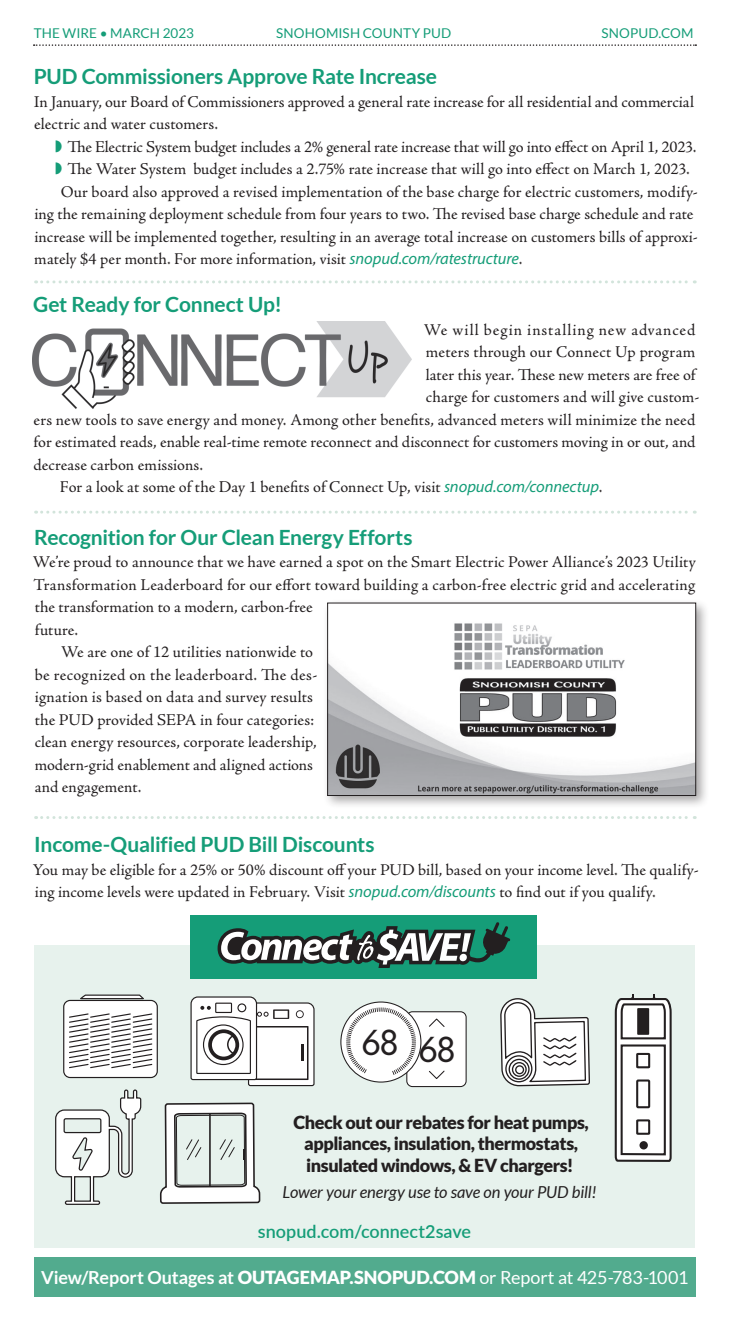
<style>
.page{position:relative;width:729px;height:1323px;background:#fff}
.page>*{position:absolute;margin:0;border:0;box-sizing:border-box;transform-origin:0 0}
.t1{font:37.65px "Hypatia Sans Pro";color:#231f20}
.t2{font:700 21px "Lato";letter-spacing:-.01em;color:#159d78}
.t3{font:900 18px/21.6px "Lato";letter-spacing:-.025em;color:#231f20;text-align:center}
.t4{font:18px "Lato";letter-spacing:-.01em;color:#fff}
.t5{font:600 18px "Lato";color:#159d78}
.t6{font:16.5px/22.5px "Adobe Jenson Pro";letter-spacing:.005em;color:#231f20}
.t7{font:italic 16.5px "Lato";letter-spacing:-.005em;color:#231f20}
.t8{font:16.5px "Adobe Jenson Pro";letter-spacing:.06em;color:#231f20}
.t9{font:13.5px "Lato";letter-spacing:.01em;color:#159d78}
.s1{font-family:"Myriad Pro";font-style:italic;color:#159d78}
.s2{font-weight:700}
.s3{font-weight:900}
</style>
<div class="page">
<svg style="left:34px;top:44px;width:662px;height:2px"></svg>
<div style="left:34px;top:1258px;width:661px;height:39px;background:#52ab8e"></div>
<svg style="left:36px;top:280px;width:659px;height:3px"></svg>
<div style="left:34px;top:945px;width:661px;height:303px;background:#e7f2ed"></div>
<svg style="left:614px;top:995px;width:58px;height:167px;background:#c4c3c3"></svg>
<div style="left:640px;top:1141px;width:8px;height:8px;background:#231f20;border-radius:50%"></div>
<div style="left:64px;top:1000px;width:93px;height:78px;background:#fff;border-radius:6px"></div>
<div style="left:63px;top:1000px;width:95px;height:78px;border:1px solid #231f20;border-radius:6px"></div>
<svg style="left:80px;top:994px;width:66px;height:6px"></svg>
<svg style="left:69px;top:1013px;width:84px;height:56px"></svg>
<svg style="left:500px;top:998px;width:90px;height:88px"></svg>
<svg style="left:506px;top:1056px;width:26px;height:26px"></svg>
<div style="left:505px;top:1055px;width:28px;height:28px;border:1px solid #231f20;border-radius:50%"></div>
<svg style="left:509px;top:1059px;width:20px;height:20px"></svg>
<div style="left:508px;top:1059px;width:22px;height:21px;border:1px solid #231f20;border-radius:50%"></div>
<svg style="left:512px;top:1063px;width:14px;height:13px"></svg>
<div style="left:512px;top:1062px;width:15px;height:15px;border:1px solid #231f20;border-radius:50%"></div>
<div style="left:516px;top:1066px;width:8px;height:8px;background:#fff;border-radius:50%"></div>
<div style="left:515px;top:1065px;width:9px;height:9px;border:1px solid #231f20;border-radius:50%"></div>
<div style="left:407px;top:1012px;width:59px;height:75px;background:#fff;border-radius:6px"></div>
<div style="left:406px;top:1011px;width:61px;height:76px;border:1px solid #231f20;border-radius:6px"></div>
<svg style="left:429px;top:1018px;width:16px;height:9px"></svg>
<svg style="left:429px;top:1070px;width:16px;height:9px"></svg>
<svg style="left:341px;top:1002px;width:80px;height:80px"></svg>
<div style="left:340px;top:1002px;width:81px;height:81px;border:1px solid #231f20;border-radius:50%"></div>
<svg style="left:346px;top:1007px;width:70px;height:68px;background:#eaeaea"></svg>
<svg style="left:190px;top:996px;width:125px;height:91px;background:#d9dad9"></svg>
<div style="left:216px;top:1003px;width:16px;height:9px;background:#fff"></div>
<div style="left:215px;top:1003px;width:17px;height:10px;border:1px solid #231f20"></div>
<svg style="left:159px;top:1102px;width:102px;height:102px"></svg>
<svg style="left:55px;top:1089px;width:87px;height:116px"></svg>
<div style="left:190px;top:915px;width:347px;height:64px;background:#159d78"></div>
<svg style="left:218px;top:922px;width:292px;height:46px"></svg>
<div style="left:460px;top:954px;width:7px;height:7px;background:#fff;border-radius:50%"></div>
<svg style="left:36px;top:511px;width:659px;height:3px"></svg>
<div style="left:323px;top:598px;width:387px;height:212px;background:#231f20;opacity:.4"></div>
<img style="left:329px;top:605px;width:365px;height:189px">
<div style="left:327px;top:603px;width:369px;height:193px;border:1px solid #231f20"></div>
<svg style="left:36px;top:816px;width:659px;height:3px"></svg>
<img style="left:33px;top:321px;width:379px;height:88px">
<p class="t9" style="left:34px;top:25px;width:162px">THE WIRE • MARCH 2023</p>
<p class="t9" style="left:276px;top:25px;width:177px">SNOHOMISH COUNTY PUD</p>
<p class="t9" style="left:601px;top:25px;width:94px">SNOPUD.COM</p>
<p class="t2" style="left:34px;top:65px;width:405px">PUD Commissioners Approve Rate Increase</p>
<p class="t6" style="left:34px;top:91px;width:662px">In January, our Board of Commissioners approved a general rate increase for all residential and commercial electric and water customers.</p>
<p class="t6" style="left:67px;top:136px;width:631px">The Electric System budget includes a 2% general rate increase that will go into effect on April 1, 2023.</p>
<p class="t6" style="left:67px;top:158px;width:624px">The Water System budget includes a 2.75% rate increase that will go into effect on March 1, 2023.</p>
<p class="t6" style="left:61px;top:181px;width:639px">Our board also approved a revised implementation of the base charge for electric customers, modify-</p>
<p class="t6" style="left:34px;top:203px;width:661px">ing the remaining deployment schedule from four years to two. The revised base charge schedule and rate</p>
<p class="t6" style="left:34px;top:226px;width:665px">increase will be implemented together, resulting in an average total increase on customers bills of approxi-</p>
<p class="t6" style="left:34px;top:248px;width:490px">mately $4 per month. For more information, visit <span class="s1">snopud.com/ratestructure</span>.</p>
<p class="t2" style="left:33px;top:292px;width:250px">Get Ready for Connect Up!</p>
<p class="t8" style="left:424px;top:320px;width:273px">We will begin installing new advanced</p>
<p class="t6" style="left:426px;top:341px;width:271px">meters through our Connect Up program</p>
<p class="t6" style="left:426px;top:363px;width:271px">later this year. These new meters are free of</p>
<p class="t6" style="left:426px;top:386px;width:275px">charge for customers and will give custom-</p>
<p class="t6" style="left:34px;top:408px;width:663px">ers new tools to save energy and money. Among other benefits, advanced meters will minimize the need</p>
<p class="t6" style="left:34px;top:431px;width:663px">for estimated reads, enable real-time remote reconnect and disconnect for customers moving in or out, and</p>
<p class="t6" style="left:34px;top:453px;width:171px">decrease carbon emissions.</p>
<p class="t6" style="left:60px;top:476px;width:544px">For a look at some of the Day 1 benefits of Connect Up, visit <span class="s1">snopud.com/connectup</span>.</p>
<p class="t2" style="left:34px;top:525px;width:380px">Recognition for Our Clean Energy Efforts</p>
<p class="t6" style="left:33px;top:551px;width:664px">We’re proud to announce that we have earned a spot on the Smart Electric Power Alliance’s 2023 Utility</p>
<p class="t6" style="left:33px;top:573px;width:663px">Transformation Leaderboard for our effort toward building a carbon-free electric grid and accelerating</p>
<p class="t6" style="left:35px;top:596px;width:280px">the transformation to a modern, carbon-free</p>
<p class="t6" style="left:35px;top:618px;width:45px">future.</p>
<p class="t6" style="left:61px;top:641px;width:254px">We are one of 12 utilities nationwide to</p>
<p class="t6" style="left:35px;top:663px;width:284px">be recognized on the leaderboard. The des-</p>
<p class="t6" style="left:35px;top:686px;width:280px">ignation is based on data and survey results</p>
<p class="t6" style="left:35px;top:708px;width:281px">the PUD provided SEPA in four categories:</p>
<p class="t6" style="left:35px;top:731px;width:283px">clean energy resources, corporate leadership,</p>
<p class="t6" style="left:35px;top:753px;width:280px">modern-grid enablement and aligned actions</p>
<p class="t6" style="left:35px;top:776px;width:108px">and engagement.</p>
<p class="t2" style="left:34px;top:833px;width:342px">Income-Qualified PUD Bill Discounts</p>
<p class="t6" style="left:33px;top:859px;width:668px">You may be eligible for a 25% or 50% discount off your PUD bill, based on your income level. The qualify&shy;ing income levels were updated in February. Visit <span class="s1">snopud.com/discounts</span> to find out if you qualify.</p>
<h1 class="t1" style="left:362px;top:1021px;width:96px">68 68</h1>
<p class="t3" style="left:293px;top:1111px;width:297px">Check out our rebates for heat pumps, appliances, insulation, thermostats, insulated windows, &amp; EV chargers!</p>
<p class="t7" style="left:282px;top:1183px;width:316px">Lower your energy use to save on your PUD bill!</p>
<p class="t5" style="left:258px;top:1218px;width:214px">snopud.com/connect2save</p>
<p class="t4" style="left:41px;top:1267px;width:649px"><span class="s2">View/Report Outages at</span> <span class="s3">OUTAGEMAP.SNOPUD.COM</span> or Report at 425-783-1001</p>
</div>
